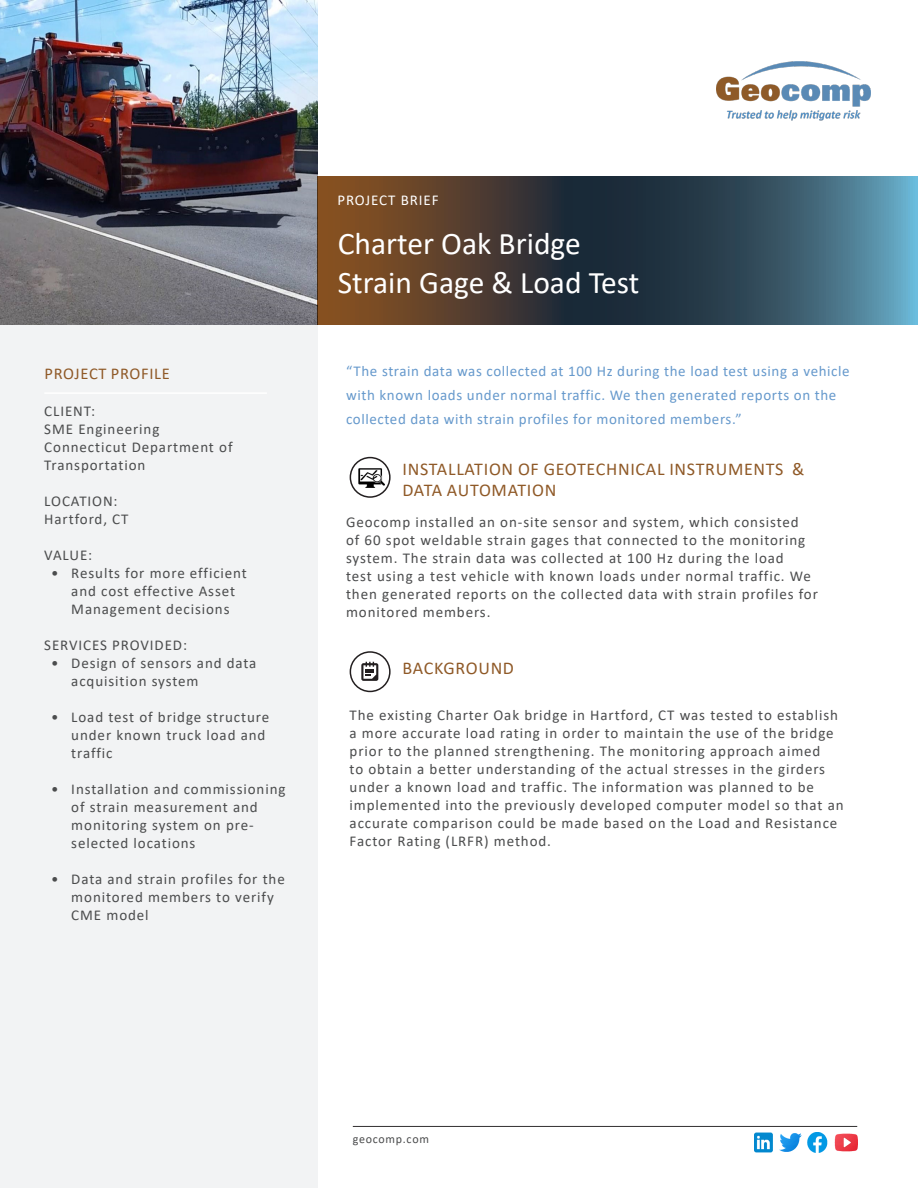
<style>
.page{position:relative;width:918px;height:1188px;background:#fff}
.page>*{position:absolute;margin:0;border:0;box-sizing:border-box;transform-origin:0 0}
.t1{font:31.5px "Calibri";color:#fff}
.Main_Body_Copy{font:18px/21px "Calibri";letter-spacing:.04em;color:#8f5927}
.Main_Body_Copy-2{font:16.5px "Calibri";letter-spacing:.04em;color:#8f5927}
.Main_Body_Copy-3{font:15px/18px "Calibri";letter-spacing:.06em;color:#4b4c4d}
.t2{font:15px/24px "Calibri";letter-spacing:.04em;color:#69c}
.Main_Body_Copy-4{font:15px "Calibri";letter-spacing:.06em;color:#fff}
.Main_Body_Copy-5{font:12px "Calibri";letter-spacing:.06em;color:#4b4c4d}
</style>
<div class="page">
<div style="left:0;top:324px;width:318px;height:864px;background:#f2f3f4"></div>
<img style="left:0;top:0;width:318px;height:324px">
<svg style="left:318px;top:176px;width:600px;height:148px;background:#444c4d"></svg>
<hr style="left:44px;top:392px;width:223px;height:2px;background:#fff">
<div style="left:350px;top:457px;width:41px;height:41px;border:2px solid #231f20;border-radius:50%"></div>
<div style="left:350px;top:651px;width:41px;height:41px;border:2px solid #231f20;border-radius:50%"></div>
<svg style="left:361px;top:662px;width:17px;height:19px"></svg>
<hr style="left:353px;top:1126px;width:504px;height:1px;background:#312f30">
<img style="left:754px;top:1133px;width:103px;height:19px">
<img style="left:358px;top:469px;width:26px;height:18px">
<img style="left:716px;top:62px;width:155px;height:59px">
<p class="Main_Body_Copy-4" style="left:337px;top:190px;width:103px">PROJECT BRIEF</p>
<p class="t1" style="left:338px;top:222px;width:244px">Charter Oak Bridge</p>
<p class="t1" style="left:338px;top:261px;width:303px">Strain Gage &amp; Load Test</p>
<p class="Main_Body_Copy-2" style="left:45px;top:362px;width:127px">PROJECT PROFILE</p>
<p class="t2" style="left:346px;top:359px;width:505px">“The strain data was collected at 100 Hz during the load test using a vehicle with known loads under normal traffic. We then generated reports on the collected data with strain profiles for monitored members.”</p>
<p class="Main_Body_Copy-3" style="left:44px;top:401px;width:52px">CLIENT:</p>
<p class="Main_Body_Copy-3" style="left:44px;top:419px;width:117px">SME Engineering</p>
<p class="Main_Body_Copy-3" style="left:44px;top:437px;width:190px">Connecticut Department of<br>Transportation</p>
<p class="Main_Body_Copy-3" style="left:44px;top:491px;width:75px">LOCATION:</p>
<p class="Main_Body_Copy-3" style="left:44px;top:509px;width:86px">Hartford, CT</p>
<p class="Main_Body_Copy-3" style="left:44px;top:545px;width:49px">VALUE:</p>
<p class="Main_Body_Copy-3" style="left:51px;top:563px;width:197px;text-align:center">• Results for more efficient and cost effective Asset<br>Management decisions</p>
<p class="Main_Body_Copy-3" style="left:44px;top:635px;width:144px">SERVICES PROVIDED:</p>
<p class="Main_Body_Copy-3" style="left:71px;top:653px;width:187px;text-indent:-20px">• Design of sensors and data acquisition system</p>
<p class="Main_Body_Copy-3" style="left:71px;top:707px;width:199px;text-indent:-20px">• Load test of bridge structure under known truck load and traffic</p>
<p class="Main_Body_Copy-3" style="left:71px;top:779px;width:216px;text-indent:-20px">• Installation and commissioning of strain measurement and monitoring system on pre&shy;selected locations</p>
<p class="Main_Body_Copy-3" style="left:71px;top:869px;width:215px;text-indent:-20px">• Data and strain profiles for the monitored members to verify<br>CME model</p>
<p class="Main_Body_Copy" style="left:402px;top:458px;width:403px">INSTALLATION OF GEOTECHNICAL INSTRUMENTS &amp;<br>DATA AUTOMATION</p>
<p class="Main_Body_Copy-3" style="left:346px;top:513px;width:454px">Geocomp installed an on-site sensor and system, which consisted</p>
<p class="Main_Body_Copy-3" style="left:346px;top:531px;width:461px">of 60 spot weldable strain gages that connected to the monitoring</p>
<p class="Main_Body_Copy-3" style="left:346px;top:549px;width:439px">system. The strain data was collected at 100 Hz during the load</p>
<p class="Main_Body_Copy-3" style="left:346px;top:567px;width:467px">test using a test vehicle with known loads under normal traffic. We</p>
<p class="Main_Body_Copy-3" style="left:346px;top:585px;width:473px">then generated reports on the collected data with strain profiles for</p>
<p class="Main_Body_Copy-3" style="left:346px;top:603px;width:146px">monitored members.</p>
<p class="Main_Body_Copy" style="left:402px;top:657px;width:113px">BACKGROUND</p>
<p class="Main_Body_Copy-3" style="left:350px;top:706px;width:490px">The existing Charter Oak bridge in Hartford, CT was tested to establish</p>
<p class="Main_Body_Copy-3" style="left:350px;top:724px;width:496px">a more accurate load rating in order to maintain the use of the bridge prior to the planned strengthening. The monitoring approach aimed<br>to obtain a better understanding of the actual stresses in the girders under a known load and traffic. The information was planned to be implemented into the previously developed computer model so that an accurate comparison could be made based on the Load and Resistance Factor Rating (LRFR) method.</p>
<p class="Main_Body_Copy-5" style="left:353px;top:1131px;width:78px">geocomp.com</p>
</div>
